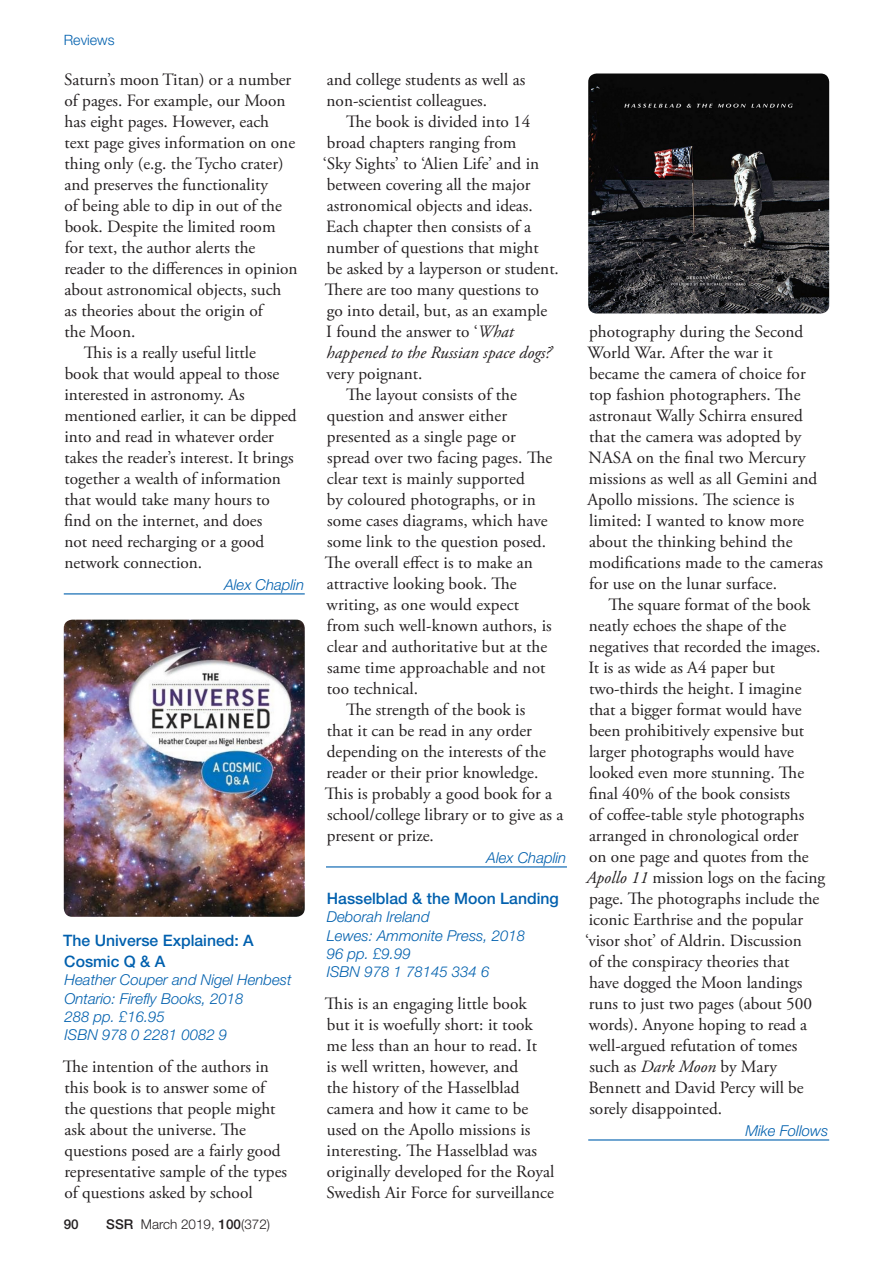
<style>
.page{position:relative;width:893px;height:1263px;background:#fff}
.page>*{position:absolute;margin:0;border:0;box-sizing:border-box;transform-origin:0 0}
.CH_review_text{font:17.25px/21px "Adobe Garamond Pro";color:#231f20}
.CH_review_text_first{font:17.25px/21px "Adobe Garamond Pro";letter-spacing:.005em;color:#231f20}
.CH_review_title{font:500 15.75px/21px "Helvetica Neue LT Std";color:#0160ae}
.CH_review_details{font:italic 300 15px/18.3px "Helvetica Neue LT Std";color:#0160ae}
.CH_review_author{font:italic 300 15px "Helvetica Neue LT Std";color:#0160ae}
.CH_running_head_vers{font:300 14.25px "Helvetica Neue LT Std";color:#0160ae}
.t1{font:300 13.5px "Helvetica Neue LT Std";color:#231f20}
.t2{font:500 13.5px "Helvetica Neue LT Std";color:#231f20}
.s1{font-weight:500}
.s2{font-style:italic}
</style>
<div class="page">
<hr style="left:64px;top:593px;width:241px;height:1px;background:#0160ae">
<img style="left:64px;top:620px;width:241px;height:297px">
<hr style="left:326px;top:866px;width:241px;height:1px;background:#0160ae">
<hr style="left:588px;top:1139px;width:241px;height:1px;background:#0160ae">
<img style="left:588px;top:74px;width:241px;height:239px">
<p class="CH_running_head_vers" style="left:64px;top:31px;width:52px">Reviews</p>
<p class="CH_review_text" style="left:64px;top:69px;width:235px">Saturn’s moon Titan) or a number of pages. For example, our Moon has eight pages. However, each text page gives information on one thing only (e.g. the Tycho crater) and preserves the functionality<br>of being able to dip in out of the book. Despite the limited room for text, the author alerts the reader to the differences in opinion about astronomical objects, such as theories about the origin of<br>the Moon.</p>
<p class="CH_review_text" style="left:64px;top:342px;width:234px;text-indent:20px">This is a really useful little<br>book that would appeal to those interested in astronomy. As mentioned earlier, it can be dipped into and read in whatever order takes the reader’s interest. It brings together a wealth of information that would take many hours to find on the internet, and does<br>not need recharging or a good network connection.</p>
<p class="CH_review_author" style="left:224px;top:575px;width:81px">Alex Chaplin</p>
<p class="CH_review_title" style="left:63px;top:930px;width:192px">The Universe Explained: A<br>Cosmic Q &amp; A</p>
<p class="CH_review_details" style="left:64px;top:970px;width:229px">Heather Couper and Nigel Henbest<br>Ontario: Firefly Books, 2018<br>288 pp. £16.95<br>ISBN 978 0 2281 0082 9</p>
<p class="CH_review_text_first" style="left:63px;top:1056px;width:226px">The intention of the authors in this book is to answer some of the questions that people might ask about the universe. The questions posed are a fairly good representative sample of the types of questions asked by school</p>
<p class="t2" style="left:64px;top:1216px;width:17px">90</p>
<p class="t1" style="left:106px;top:1216px;width:165px"><span class="s1">SSR</span> March 2019, <span class="s1">100</span>(372)</p>
<p class="CH_review_text_first" style="left:327px;top:69px;width:200px">and college students as well as non-scientist colleagues.</p>
<p class="CH_review_text" style="left:323px;top:111px;width:238px;text-indent:23px">The book is divided into 14 broad chapters ranging from<br>‘Sky Sights’ to ‘Alien Life’ and in between covering all the major astronomical objects and ideas.<br>Each chapter then consists of a number of questions that might<br>be asked by a layperson or student.<br>There are too many questions to<br>go into detail, but, as an example<br>I found the answer to ‘<span class="s2">What happened to the Russian space dogs?</span>’ very poignant.</p>
<p class="CH_review_text" style="left:325px;top:384px;width:229px;text-indent:21px">The layout consists of the question and answer either presented as a single page or spread over two facing pages. The clear text is mainly supported<br>by coloured photographs, or in some cases diagrams, which have some link to the question posed.<br>The overall effect is to make an attractive looking book. The writing, as one would expect from such well-known authors, is clear and authoritative but at the same time approachable and not too technical.</p>
<p class="CH_review_text" style="left:325px;top:699px;width:240px;text-indent:21px">The strength of the book is<br>that it can be read in any order depending on the interests of the reader or their prior knowledge.<br>This is probably a good book for a school/college library or to give as a present or prize.</p>
<p class="CH_review_author" style="left:487px;top:848px;width:81px">Alex Chaplin</p>
<p class="CH_review_title" style="left:327px;top:888px;width:233px">Hasselblad &amp; the Moon Landing</p>
<p class="CH_review_details" style="left:327px;top:907px;width:200px">Deborah Ireland<br>Lewes: Ammonite Press, 2018<br>96 pp. £9.99<br>ISBN 978 1 78145 334 6</p>
<p class="CH_review_text_first" style="left:325px;top:993px;width:231px">This is an engaging little book<br>but it is woefully short: it took me less than an hour to read. It<br>is well written, however, and<br>the history of the Hasselblad camera and how it came to be used on the Apollo missions is interesting. The Hasselblad was originally developed for the Royal<br>Swedish Air Force for surveillance</p>
<p class="CH_review_text_first" style="left:587px;top:321px;width:237px">photography during the Second<br>World War. After the war it became the camera of choice for top fashion photographers. The astronaut Wally Schirra ensured that the camera was adopted by<br>NASA on the final two Mercury missions as well as all Gemini and<br>Apollo missions. The science is limited: I wanted to know more about the thinking behind the modifications made to the cameras for use on the lunar surface.</p>
<p class="CH_review_text" style="left:585px;top:594px;width:242px;text-indent:23px">The square format of the book neatly echoes the shape of the negatives that recorded the images.<br>It is as wide as A4 paper but two-thirds the height. I imagine that a bigger format would have been prohibitively expensive but larger photographs would have looked even more stunning. The final 40% of the book consists<br>of coffee-table style photographs arranged in chronological order<br>on one page and quotes from the<br><span class="s2">Apollo 11</span> mission logs on the facing page. The photographs include the iconic Earthrise and the popular ‘visor shot’ of Aldrin. Discussion<br>of the conspiracy theories that<br>have dogged the Moon landings runs to just two pages (about 500 words). Anyone hoping to read a well-argued refutation of tomes such as <span class="s2">Dark Moon</span> by Mary<br>Bennett and David Percy will be sorely disappointed.</p>
<p class="CH_review_author" style="left:745px;top:1121px;width:85px">Mike Follows</p>
</div>
